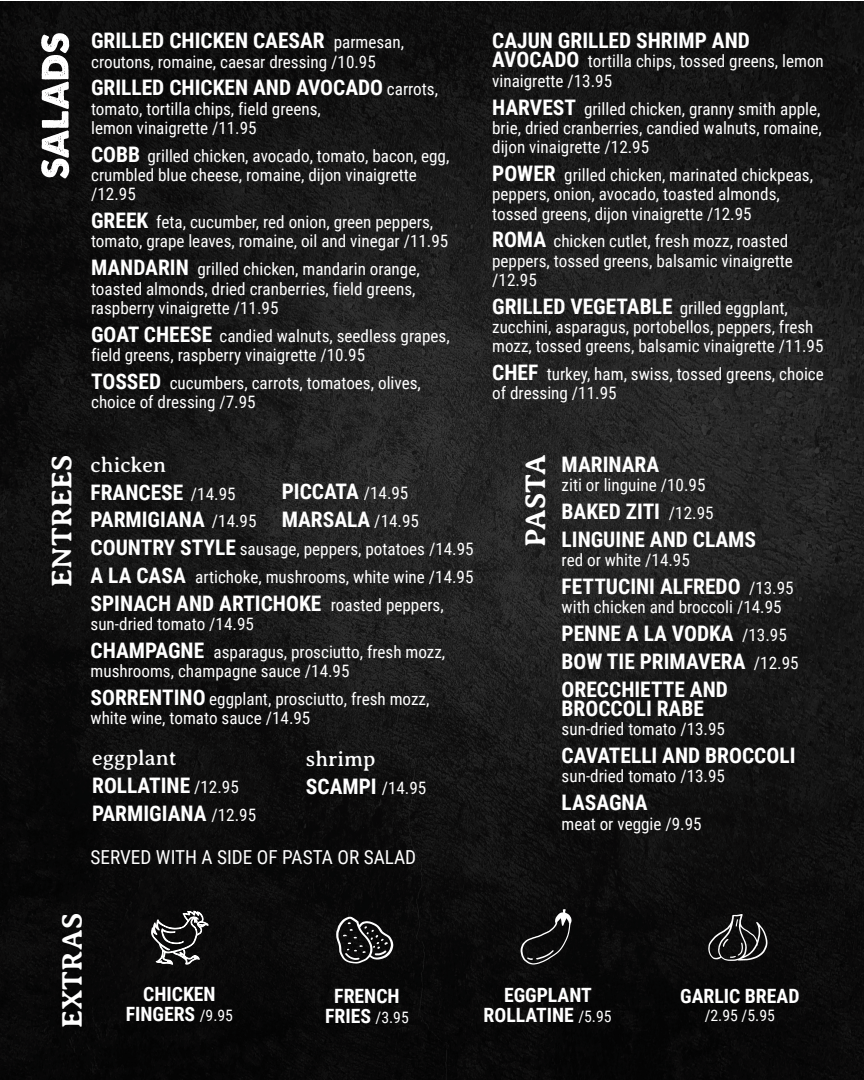
<style>
.page{position:relative;width:864px;height:1080px;background:#fff}
.page>*{position:absolute;margin:0;border:0;box-sizing:border-box;transform-origin:0 0}
.t1{font:700 28.75px "Averia Serif Libre";letter-spacing:.01em;color:#fff}
.t2{font:700 21.43px/27.9px "Roboto Condensed";color:#fff}
.t3{font:21.43px "Averia Serif Libre";color:#fff}
.t4{font:700 19.7px/19.7px "Roboto Condensed";color:#fff;text-align:center}
.t5{font:19.27px "Roboto Condensed";color:#fff}
.t6{font:17.12px/19.3px "Roboto Condensed";color:#fff}
.t7{font:15.75px "Roboto Condensed";color:#fff}
.s1{font-weight:400;font-size:17.12px}
.s2{font-weight:700;font-size:21.43px}
.s3{font-weight:400;font-size:15.75px}
</style>
<div class="page">
<img style="left:1px;top:1px;width:863px;height:1079px">
<svg style="left:521px;top:909px;width:51px;height:56px;background:#272727"></svg>
<svg style="left:708px;top:914px;width:59px;height:47px;background:#363636"></svg>
<svg style="left:336px;top:917px;width:57px;height:47px;background:#3b3b3b"></svg>
<svg style="left:151px;top:840px;width:58px;height:127px;background:#232323"></svg>
<svg style="left:41px;top:33px;width:28px;height:145px"></svg>
<p class="t2" style="left:91px;top:26px;width:315px">GRILLED CHICKEN CAESAR <span class="s1">parmesan,</span></p>
<p class="t6" style="left:91px;top:51px;width:286px">croutons, romaine, caesar dressing /10.95</p>
<p class="t2" style="left:91px;top:73px;width:349px">GRILLED CHICKEN AND AVOCADO <span class="s1">carrots,</span></p>
<p class="t6" style="left:91px;top:98px;width:231px">tomato, tortilla chips, field greens, lemon vinaigrette /11.95</p>
<p class="t6" style="left:91px;top:145px;width:360px"><span class="s2">COBB</span> grilled chicken, avocado, tomato, bacon, egg, crumbled blue cheese, romaine, dijon vinaigrette /12.95</p>
<p class="t6" style="left:91px;top:212px;width:359px"><span class="s2">GREEK</span> feta, cucumber, red onion, green peppers, tomato, grape leaves, romaine, oil and vinegar /11.95</p>
<p class="t6" style="left:91px;top:259px;width:330px"><span class="s2">MANDARIN</span> grilled chicken, mandarin orange, toasted almonds, dried cranberries, field greens, raspberry vinaigrette /11.95</p>
<p class="t6" style="left:91px;top:325px;width:360px"><span class="s2">GOAT CHEESE</span> candied walnuts, seedless grapes, field greens, raspberry vinaigrette /10.95</p>
<p class="t6" style="left:91px;top:372px;width:331px"><span class="s2">TOSSED</span> cucumbers, carrots, tomatoes, olives, choice of dressing /7.95</p>
<p class="t2" style="left:492px;top:26px;width:259px">CAJUN GRILLED SHRIMP AND</p>
<p class="t6" style="left:492px;top:51px;width:333px"><span class="s2">AVOCADO</span> tortilla chips, tossed greens, lemon vinaigrette /13.95</p>
<p class="t6" style="left:492px;top:98px;width:331px;text-align:justify"><span class="s2">HARVEST</span> grilled chicken, granny smith apple, brie, dried cranberries, candied walnuts, romaine, dijon vinaigrette /12.95</p>
<p class="t6" style="left:492px;top:165px;width:322px"><span class="s2">POWER</span> grilled chicken, marinated chickpeas, peppers, onion, avocado, toasted almonds, tossed greens, dijon vinaigrette /12.95</p>
<p class="t6" style="left:492px;top:231px;width:302px"><span class="s2">ROMA</span> chicken cutlet, fresh mozz, roasted peppers, tossed greens, balsamic vinaigrette /12.95</p>
<p class="t2" style="left:492px;top:291px;width:297px">GRILLED VEGETABLE <span class="s1">grilled eggplant,</span></p>
<p class="t6" style="left:492px;top:317px;width:333px">zucchini, asparagus, portobellos, peppers, fresh mozz, tossed greens, balsamic vinaigrette /11.95</p>
<p class="t6" style="left:492px;top:364px;width:333px"><span class="s2">CHEF</span> turkey, ham, swiss, tossed greens, choice of dressing /11.95</p>
<h1 class="t1" style="left:46px;top:587px;width:134px;rotate:-90deg">ENTREES</h1>
<h1 class="t1" style="left:519px;top:547px;width:94px;rotate:-90deg">PASTA</h1>
<p class="t3" style="left:91px;top:453px;width:77px">chicken</p>
<p class="t2" style="left:91px;top:477px;width:168px">FRANCESE <span class="s1">/14.95<br></span>PARMIGIANA <span class="s1">/14.95</span></p>
<p class="t6" style="left:91px;top:535px;width:385px;line-height:27.9px"><span class="s2">COUNTRY STYLE</span> sausage, peppers, potatoes /14.95<br><span class="s2">A LA CASA</span> artichoke, mushrooms, white wine /14.95</p>
<p class="t2" style="left:91px;top:589px;width:355px">SPINACH AND ARTICHOKE <span class="s1">roasted peppers,</span></p>
<p class="t6" style="left:91px;top:610px;width:356px;line-height:27.9px">sun-dried tomato /14.95<br><span class="s2">CHAMPAGNE</span> asparagus, prosciutto, fresh mozz,</p>
<p class="t6" style="left:91px;top:657px;width:340px;line-height:27.9px">mushrooms, champagne sauce /14.95<br><span class="s2">SORRENTINO</span> eggplant, prosciutto, fresh mozz,</p>
<p class="t6" style="left:91px;top:708px;width:221px">white wine, tomato sauce /14.95</p>
<p class="t2" style="left:282px;top:477px;width:139px">PICCATA <span class="s1">/14.95<br></span>MARSALA <span class="s1">/14.95</span></p>
<p class="t3" style="left:92px;top:746px;width:86px">eggplant</p>
<p class="t2" style="left:92px;top:771px;width:166px">ROLLATINE <span class="s1">/12.95<br></span>PARMIGIANA <span class="s1">/12.95</span></p>
<p class="t3" style="left:306px;top:747px;width:71px">shrimp</p>
<p class="t2" style="left:306px;top:772px;width:122px">SCAMPI <span class="s1">/14.95</span></p>
<p class="t5" style="left:91px;top:844px;width:327px">SERVED WITH A SIDE OF PASTA OR SALAD</p>
<p class="t2" style="left:562px;top:450px;width:99px">MARINARA</p>
<p class="t6" style="left:562px;top:475px;width:145px">ziti or linguine /10.95</p>
<p class="t2" style="left:562px;top:497px;width:196px">BAKED ZITI <span class="s1">/12.95<br></span>LINGUINE AND CLAMS</p>
<p class="t6" style="left:562px;top:550px;width:130px">red or white /14.95</p>
<p class="t2" style="left:562px;top:572px;width:234px">FETTUCINI ALFREDO <span class="s1">/13.95</span></p>
<p class="t6" style="left:562px;top:597px;width:222px">with chicken and broccoli /14.95</p>
<p class="t2" style="left:562px;top:619px;width:239px">PENNE A LA VODKA <span class="s1">/13.95<br></span>BOW TIE PRIMAVERA <span class="s1">/12.95<br></span>ORECCHIETTE AND</p>
<p class="t2" style="left:562px;top:694px;width:144px">BROCCOLI RABE</p>
<p class="t6" style="left:562px;top:719px;width:165px">sun-dried tomato /13.95</p>
<p class="t2" style="left:562px;top:741px;width:235px">CAVATELLI AND BROCCOLI</p>
<p class="t6" style="left:562px;top:766px;width:165px">sun-dried tomato /13.95</p>
<p class="t2" style="left:562px;top:788px;width:88px">LASAGNA</p>
<p class="t6" style="left:562px;top:813px;width:142px">meat or veggie /9.95</p>
<h1 class="t1" style="left:56px;top:1028px;width:117px;rotate:-90deg">EXTRAS</h1>
<p class="t4" style="left:126px;top:984px;width:109px">CHICKEN<br>FINGERS <span class="s3">/9.95</span></p>
<p class="t4" style="left:325px;top:985px;width:85px">FRENCH<br>FRIES <span class="s3">/3.95</span></p>
<p class="t4" style="left:680px;top:985px;width:121px">GARLIC BREAD</p>
<p class="t4" style="left:484px;top:984px;width:130px">EGGPLANT<br>ROLLATINE <span class="s3">/5.95</span></p>
<p class="t7" style="left:705px;top:1004px;width:72px">/2.95 /5.95</p>
</div>
